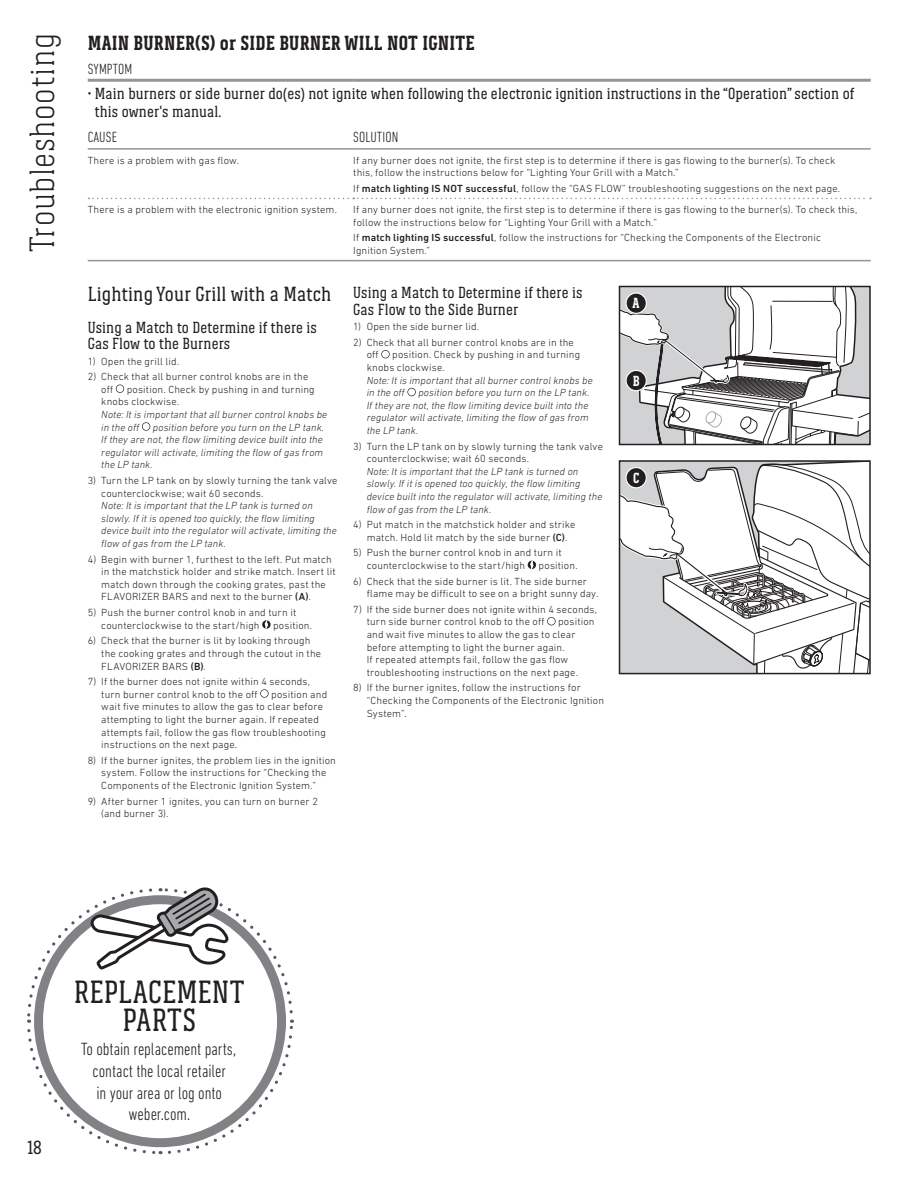
<style>
.page{position:relative;width:918px;height:1188px;background:#fff}
.page>*{position:absolute;margin:0;border:0;box-sizing:border-box;transform-origin:0 0}
.t1{font:300 36px "Weber Serif";letter-spacing:.015em;color:#231f20}
.t2{font:33px/28.5px "Weber Serif";color:#231f20;text-align:center}
.t3{font:700 21px "Weber Serif";letter-spacing:.01em;color:#231f20}
.t4{font:21px "Weber Serif";letter-spacing:.01em;color:#231f20}
.t5{font:19.5px "Weber Serif";color:#231f20}
.t6{font:300 condensed 18px/21.6px "DIN Next LT Pro";color:#231f20;text-align:center}
.t7{font:16.5px/16.5px "Weber Serif";letter-spacing:.01em;color:#231f20}
.t8{font:300 condensed 15px "DIN Next LT Pro";letter-spacing:.01em;color:#231f20}
.t9{font:700 15px "Weber Serif";color:#fff}
.t10{font:300 10.5px/12.6px "DIN Next LT Pro";letter-spacing:.015em;color:#231f20}
.t11{font:italic 300 10.5px/12.6px "DIN Next LT Pro";letter-spacing:.01em;color:#231f20}
.s1{font-weight:500}
</style>
<div class="page">
<svg style="left:27px;top:887px;width:267px;height:268px"></svg>
<svg style="left:116px;top:385px;width:8px;height:8px"></svg>
<svg style="left:142px;top:422px;width:8px;height:9px"></svg>
<svg style="left:262px;top:620px;width:9px;height:9px"></svg>
<svg style="left:265px;top:620px;width:3px;height:9px"></svg>
<svg style="left:260px;top:689px;width:9px;height:9px"></svg>
<svg style="left:88px;top:198px;width:783px;height:1px"></svg>
<hr style="left:88px;top:148px;width:265px;height:2px;background:#939598">
<hr style="left:353px;top:148px;width:518px;height:2px;background:#939598">
<hr style="left:88px;top:79px;width:265px;height:3px;background:#939598">
<hr style="left:353px;top:79px;width:518px;height:3px;background:#939598">
<hr style="left:88px;top:260px;width:265px;height:1px;background:#939598">
<hr style="left:353px;top:260px;width:518px;height:1px;background:#939598">
<svg style="left:622px;top:289px;width:246px;height:153px"></svg>
<div style="left:619px;top:286px;width:252px;height:159px;border:2px solid #231f20"></div>
<div style="left:626px;top:293px;width:20px;height:20px;background:#231f20;border-radius:50%"></div>
<div style="left:626px;top:292px;width:21px;height:22px;border:1px solid #fff;border-radius:50%"></div>
<div style="left:626px;top:370px;width:20px;height:21px;background:#231f20;border-radius:50%"></div>
<div style="left:626px;top:370px;width:21px;height:21px;border:1px solid #fff;border-radius:50%"></div>
<svg style="left:381px;top:350px;width:9px;height:8px"></svg>
<svg style="left:407px;top:388px;width:9px;height:8px"></svg>
<svg style="left:528px;top:561px;width:8px;height:8px"></svg>
<svg style="left:530px;top:560px;width:3px;height:9px"></svg>
<svg style="left:547px;top:617px;width:9px;height:8px"></svg>
<svg style="left:622px;top:463px;width:246px;height:208px"></svg>
<div style="left:619px;top:460px;width:252px;height:214px;border:2px solid #231f20"></div>
<div style="left:626px;top:468px;width:20px;height:20px;background:#231f20;border-radius:50%"></div>
<div style="left:626px;top:467px;width:21px;height:21px;border:1px solid #fff;border-radius:50%"></div>
<h1 class="t1" style="left:22px;top:252px;width:220px;rotate:-90deg">Troubleshooting</h1>
<h3 class="t3" style="left:88px;top:31px;width:388px">MAIN BURNER(S) or SIDE BURNER WILL NOT IGNITE</h3>
<h3 class="t8" style="left:88px;top:60px;width:46px">SYMPTOM</h3>
<h3 class="t7" style="left:95px;top:85px;width:761px;line-height:18px;text-indent:-7px">• Main burners or side burner do(es) not ignite when following the electronic ignition instructions in the “Operation” section of this owner's manual.</h3>
<h3 class="t8" style="left:88px;top:129px;width:31px">CAUSE</h3>
<h3 class="t8" style="left:353px;top:129px;width:47px">SOLUTION</h3>
<p class="t10" style="left:88px;top:154px;width:153px">There is a problem with gas flow.</p>
<p class="t10" style="left:353px;top:154px;width:484px">If any burner does not ignite, the first step is to determine if there is gas flowing to the burner(s). To check this, follow the instructions below for “Lighting Your Grill with a Match.”</p>
<p class="t10" style="left:353px;top:182px;width:489px">If <span class="s1">match lighting IS NOT successful</span>, follow the “GAS FLOW” troubleshooting suggestions on the next page.</p>
<p class="t10" style="left:88px;top:203px;width:251px">There is a problem with the electronic ignition system.</p>
<p class="t10" style="left:353px;top:203px;width:506px">If any burner does not ignite, the first step is to determine if there is gas flowing to the burner(s). To check this, follow the instructions below for “Lighting Your Grill with a Match.”</p>
<p class="t10" style="left:353px;top:231px;width:469px">If <span class="s1">match lighting IS successful</span>, follow the instructions for “Checking the Components of the Electronic<br>Ignition System.”</p>
<h3 class="t4" style="left:88px;top:283px;width:245px">Lighting Your Grill with a Match</h3>
<h3 class="t7" style="left:88px;top:319px;width:231px">Using a Match to Determine if there is<br>Gas Flow to the Burners</h3>
<p class="t10" style="left:88px;top:355px;width:93px">1) Open the grill lid.</p>
<p class="t10" style="left:101px;top:370px;width:209px;text-indent:-14px">2) Check that all burner control knobs are in the off</p>
<p class="t10" style="left:101px;top:383px;width:215px;text-indent:26px">position. Check by pushing in and turning knobs clockwise.</p>
<p class="t11" style="left:101px;top:408px;width:228px">Note: It is important that all burner control knobs be in the off position before you turn on the LP tank.<br>If they are not, the flow limiting device built into the regulator will activate, limiting the flow of gas from the LP tank.</p>
<p class="t10" style="left:101px;top:474px;width:238px;text-indent:-14px">3) Turn the LP tank on by slowly turning the tank valve counterclockwise; wait 60 seconds.</p>
<p class="t11" style="left:101px;top:499px;width:237px">Note: It is important that the LP tank is turned on slowly. If it is opened too quickly, the flow limiting device built into the regulator will activate, limiting the flow of gas from the LP tank.</p>
<p class="t10" style="left:101px;top:553px;width:236px;text-indent:-14px">4) Begin with burner 1, furthest to the left. Put match in the matchstick holder and strike match. Insert lit match down through the cooking grates, past the FLAVORIZER BARS and next to the burner <span class="s1">(A)</span>.</p>
<p class="t10" style="left:101px;top:606px;width:197px;text-indent:-14px">5) Push the burner control knob in and turn it counterclockwise to the start/high</p>
<p class="t10" style="left:273px;top:619px;width:41px">position.</p>
<p class="t10" style="left:101px;top:634px;width:221px;text-indent:-14px">6) Check that the burner is lit by looking through the cooking grates and through the cutout in the<br>FLAVORIZER BARS <span class="s1">(B)</span>.</p>
<p class="t10" style="left:101px;top:675px;width:210px;text-indent:-14px">7) If the burner does not ignite within 4 seconds, turn burner control knob to the off</p>
<p class="t10" style="left:101px;top:688px;width:228px;text-indent:170px">position and wait five minutes to allow the gas to clear before attempting to light the burner again. If repeated attempts fail, follow the gas flow troubleshooting instructions on the next page.</p>
<p class="t10" style="left:101px;top:754px;width:236px;text-indent:-14px">8) If the burner ignites, the problem lies in the ignition system. Follow the instructions for “Checking the<br>Components of the Electronic Ignition System.”</p>
<p class="t10" style="left:101px;top:795px;width:218px;text-indent:-14px">9) After burner 1 ignites, you can turn on burner 2 (and burner 3).</p>
<h3 class="t7" style="left:353px;top:284px;width:231px">Using a Match to Determine if there is<br>Gas Flow to the Side Burner</h3>
<p class="t10" style="left:353px;top:320px;width:127px">1) Open the side burner lid.</p>
<p class="t10" style="left:367px;top:336px;width:209px;text-indent:-14px">2) Check that all burner control knobs are in the off</p>
<p class="t10" style="left:367px;top:348px;width:215px;text-indent:26px">position. Check by pushing in and turning knobs clockwise.</p>
<p class="t11" style="left:367px;top:374px;width:228px">Note: It is important that all burner control knobs be in the off position before you turn on the LP tank.<br>If they are not, the flow limiting device built into the regulator will activate, limiting the flow of gas from the LP tank.</p>
<p class="t10" style="left:367px;top:440px;width:238px;text-indent:-14px">3) Turn the LP tank on by slowly turning the tank valve counterclockwise; wait 60 seconds.</p>
<p class="t11" style="left:367px;top:465px;width:237px">Note: It is important that the LP tank is turned on slowly. If it is opened too quickly, the flow limiting device built into the regulator will activate, limiting the flow of gas from the LP tank.</p>
<p class="t10" style="left:353px;top:518px;width:224px;text-align:center">4) Put match in the matchstick holder and strike match. Hold lit match by the side burner <span class="s1">(C)</span>.</p>
<p class="t10" style="left:367px;top:546px;width:197px;text-indent:-14px">5) Push the burner control knob in and turn it counterclockwise to the start/high</p>
<p class="t10" style="left:539px;top:559px;width:41px">position.</p>
<p class="t10" style="left:367px;top:575px;width:233px;text-indent:-14px">6) Check that the side burner is lit. The side burner flame may be difficult to see on a bright sunny day.</p>
<p class="t10" style="left:367px;top:603px;width:232px;text-indent:-14px">7) If the side burner does not ignite within 4 seconds, turn side burner control knob to the off</p>
<p class="t10" style="left:367px;top:615px;width:229px;text-indent:191px">position and wait five minutes to allow the gas to clear before attempting to light the burner again.<br>If repeated attempts fail, follow the gas flow troubleshooting instructions on the next page.</p>
<p class="t10" style="left:367px;top:681px;width:239px;text-indent:-14px">8) If the burner ignites, follow the instructions for “Checking the Components of the Electronic Ignition<br>System”.</p>
<h3 class="t9" style="left:633px;top:295px;width:9px">A</h3>
<h3 class="t9" style="left:633px;top:372px;width:8px">B</h3>
<h3 class="t9" style="left:633px;top:469px;width:8px">C</h3>
<h3 class="t5" style="left:27px;top:1137px;width:16px">18</h3>
<h2 class="t2" style="left:74px;top:977px;width:172px">REPLACEMENT<br>PARTS</h2>
<h3 class="t6" style="left:81px;top:1038px;width:157px">To obtain replacement parts, contact the local retailer<br>in your area or log onto weber.com.</h3>
</div>
